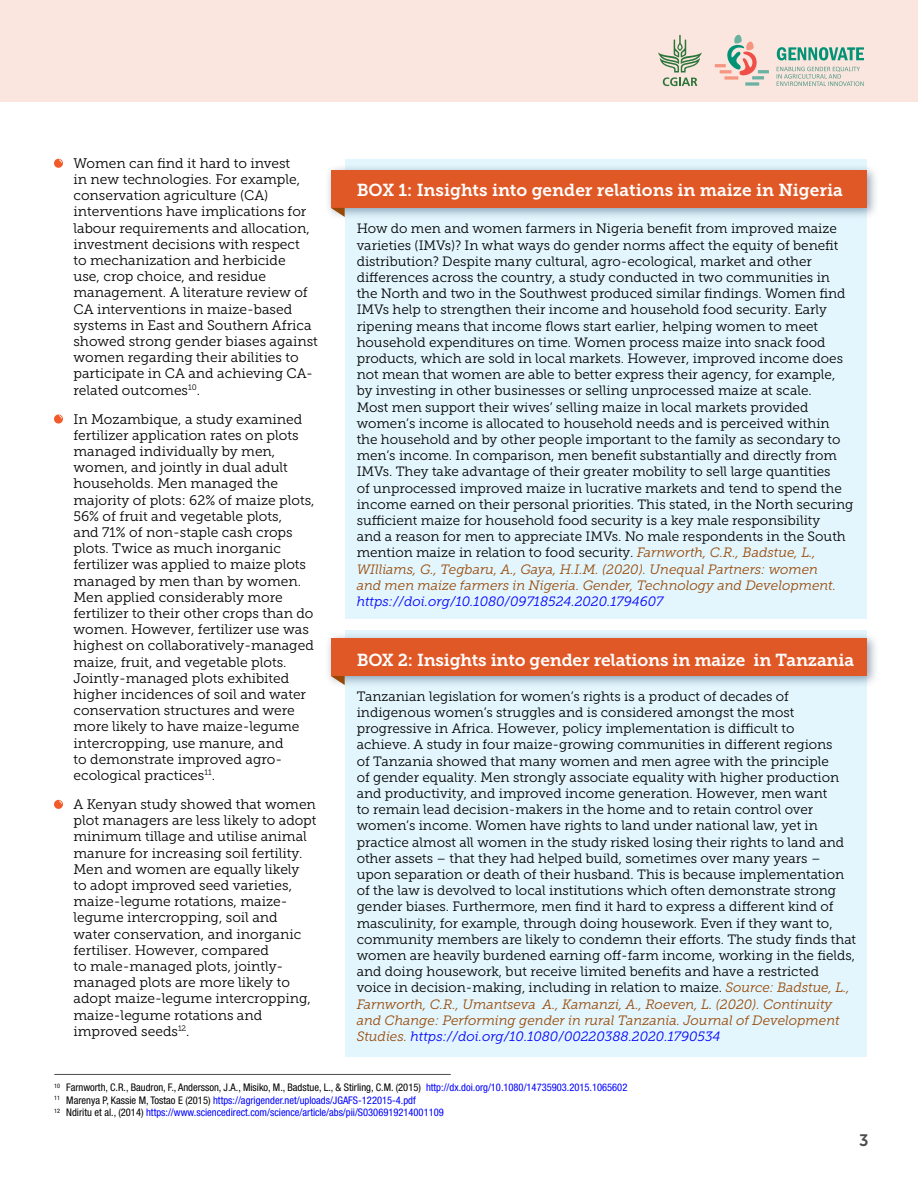
<style>
.page{position:relative;width:918px;height:1188px;background:#fff}
.page>*{position:absolute;margin:0;border:0;box-sizing:border-box;transform-origin:0 0}
.t1{font:17.25px "Museo Slab 700";letter-spacing:-.01em;color:#fff}
.t2{font:16.5px "Museo Sans 700";color:#4d4d4f}
.t3{font:13.8px/16.2px "Museo Slab 300";color:#000}
.t4{font:13.5px/16.2px "Museo Slab 300";color:#000}
.t5{font:italic 13.5px "Museo Slab 300";color:#00f}
.t6{font:condensed 10.5px/12.6px "Helvetica Neue LT Std";color:#00f}
.s1{font-style:italic;color:#984806}
.s2{font-style:italic;color:#00f}
.s3{color:#000}
</style>
<div class="page">
<div style="left:345px;top:630px;width:521px;height:427px;background:#e3f6fd"></div>
<div style="left:325px;top:632px;width:554px;height:56px;background:#17365d;opacity:.45"></div>
<div style="left:331px;top:638px;width:535px;height:38px;background:#e05826"></div>
<svg style="left:331px;top:676px;width:14px;height:9px"></svg>
<div style="left:0;top:0;width:918px;height:102px;background:#fae6de"></div>
<svg style="left:777px;top:47px;width:87px;height:13px"></svg>
<hr style="left:725px;top:76px;width:13px;height:4px;background:#f7b5a5">
<svg style="left:745px;top:82px;width:14px;height:4px"></svg>
<svg style="left:715px;top:35px;width:54px;height:44px"></svg>
<svg style="left:777px;top:67px;width:87px;height:19px"></svg>
<svg style="left:658px;top:35px;width:44px;height:51px"></svg>
<svg style="left:54px;top:159px;width:9px;height:9px"></svg>
<svg style="left:54px;top:415px;width:9px;height:9px"></svg>
<svg style="left:54px;top:800px;width:9px;height:9px"></svg>
<hr style="left:54px;top:1074px;width:397px;height:1px;background:#4d4d4f">
<div style="left:345px;top:160px;width:521px;height:459px;background:#e3f6fd"></div>
<div style="left:325px;top:164px;width:554px;height:56px;background:#17365d;opacity:.45"></div>
<div style="left:331px;top:170px;width:535px;height:38px;background:#e05826"></div>
<svg style="left:331px;top:208px;width:14px;height:9px"></svg>
<p class="t3" style="left:73px;top:155px;width:246px">Women can find it hard to invest<br>in new technologies. For example, conservation agriculture (CA) interventions have implications for labour requirements and allocation, investment decisions with respect<br>to mechanization and herbicide<br>use, crop choice, and residue management. A literature review of CA interventions in maize-based systems in East and Southern Africa showed strong gender biases against women regarding their abilities to participate in CA and achieving CA&shy;related outcomes<sup>10</sup>.</p>
<p class="t3" style="left:73px;top:411px;width:243px">In Mozambique, a study examined fertilizer application rates on plots managed individually by men, women, and jointly in dual adult households. Men managed the majority of plots: 62% of maize plots, 56% of fruit and vegetable plots,<br>and 71% of non-staple cash crops plots. Twice as much inorganic fertilizer was applied to maize plots managed by men than by women.<br>Men applied considerably more fertilizer to their other crops than do women. However, fertilizer use was highest on collaboratively-managed maize, fruit, and vegetable plots.<br>Jointly-managed plots exhibited higher incidences of soil and water conservation structures and were more likely to have maize-legume intercropping, use manure, and<br>to demonstrate improved agro&shy;ecological practices<sup>11</sup>.</p>
<p class="t3" style="left:73px;top:796px;width:245px">A Kenyan study showed that women plot managers are less likely to adopt minimum tillage and utilise animal manure for increasing soil fertility.<br>Men and women are equally likely<br>to adopt improved seed varieties, maize-legume rotations, maize&shy;legume intercropping, soil and water conservation, and inorganic fertiliser. However, compared<br>to male-managed plots, jointly&shy;managed plots are more likely to adopt maize-legume intercropping, maize-legume rotations and improved seeds<sup>12</sup>.</p>
<p class="t1" style="left:357px;top:180px;width:488px">BOX 1: Insights into gender relations in maize in Nigeria</p>
<p class="t4" style="left:357px;top:221px;width:498px">How do men and women farmers in Nigeria benefit from improved maize varieties (IMVs)? In what ways do gender norms affect the equity of benefit distribution? Despite many cultural, agro-ecological, market and other differences across the country, a study conducted in two communities in the North and two in the Southwest produced similar findings. Women find IMVs help to strengthen their income and household food security. Early ripening means that income flows start earlier, helping women to meet household expenditures on time. Women process maize into snack food products, which are sold in local markets. However, improved income does not mean that women are able to better express their agency, for example, by investing in other businesses or selling unprocessed maize at scale.<br>Most men support their wives’ selling maize in local markets provided women’s income is allocated to household needs and is perceived within the household and by other people important to the family as secondary to men’s income. In comparison, men benefit substantially and directly from IMVs. They take advantage of their greater mobility to sell large quantities<br>of unprocessed improved maize in lucrative markets and tend to spend the income earned on their personal priorities. This stated, in the North securing sufficient maize for household food security is a key male responsibility<br>and a reason for men to appreciate IMVs. No male respondents in the South mention maize in relation to food security. <span class="s1">Farnworth, C.R., Badstue, L., WIlliams, G., Tegbaru, A., Gaya, H.I.M. (2020). Unequal Partners: women<br>and men maize farmers in Nigeria. Gender, Technology and Development.</span></p>
<p class="t5" style="left:357px;top:594px;width:308px">https://doi.org/10.1080/09718524.2020.1794607</p>
<p class="t1" style="left:357px;top:650px;width:499px">BOX 2: Insights into gender relations in maize in Tanzania</p>
<p class="t4" style="left:357px;top:688px;width:501px">Tanzanian legislation for women’s rights is a product of decades of indigenous women’s struggles and is considered amongst the most progressive in Africa. However, policy implementation is difficult to<br>achieve. A study in four maize-growing communities in different regions<br>of Tanzania showed that many women and men agree with the principle<br>of gender equality. Men strongly associate equality with higher production and productivity, and improved income generation. However, men want<br>to remain lead decision-makers in the home and to retain control over women’s income. Women have rights to land under national law, yet in practice almost all women in the study risked losing their rights to land and other assets – that they had helped build, sometimes over many years – upon separation or death of their husband. This is because implementation of the law is devolved to local institutions which often demonstrate strong gender biases. Furthermore, men find it hard to express a different kind of masculinity, for example, through doing housework. Even if they want to, community members are likely to condemn their efforts. The study finds that women are heavily burdened earning off-farm income, working in the fields, and doing housework, but receive limited benefits and have a restricted voice in decision-making, including in relation to maize. <span class="s1">Source: Badstue, L., Farnworth, C.R., Umantseva A., Kamanzi, A., Roeven, L. (2020). Continuity and Change: Performing gender in rural Tanzania. Journal of Development Studies.</span> <span class="s2">https://doi.org/10.1080/00220388.2020.1790534</span></p>
<p class="t6" style="left:54px;top:1081px;width:575px"><sup>10</sup> <span class="s3">Farnworth, C.R., Baudron, F., Andersson, J.A., Misiko, M., Badstue, L., &amp; Stirling, C.M. (2015)</span> http://dx.doi.org/10.1080/14735903.2015.1065602<br><sup>11</sup> <span class="s3">Marenya P, Kassie M, Tostao E (2015)</span> https://agrigender.net/uploads/JGAFS-122015-4.pdf<br><sup>12</sup> <span class="s3">Ndiritu et al., (2014)</span> https://www.sciencedirect.com/science/article/abs/pii/S0306919214001109</p>
<p class="t2" style="left:859px;top:1131px;width:11px">3</p>
</div>
